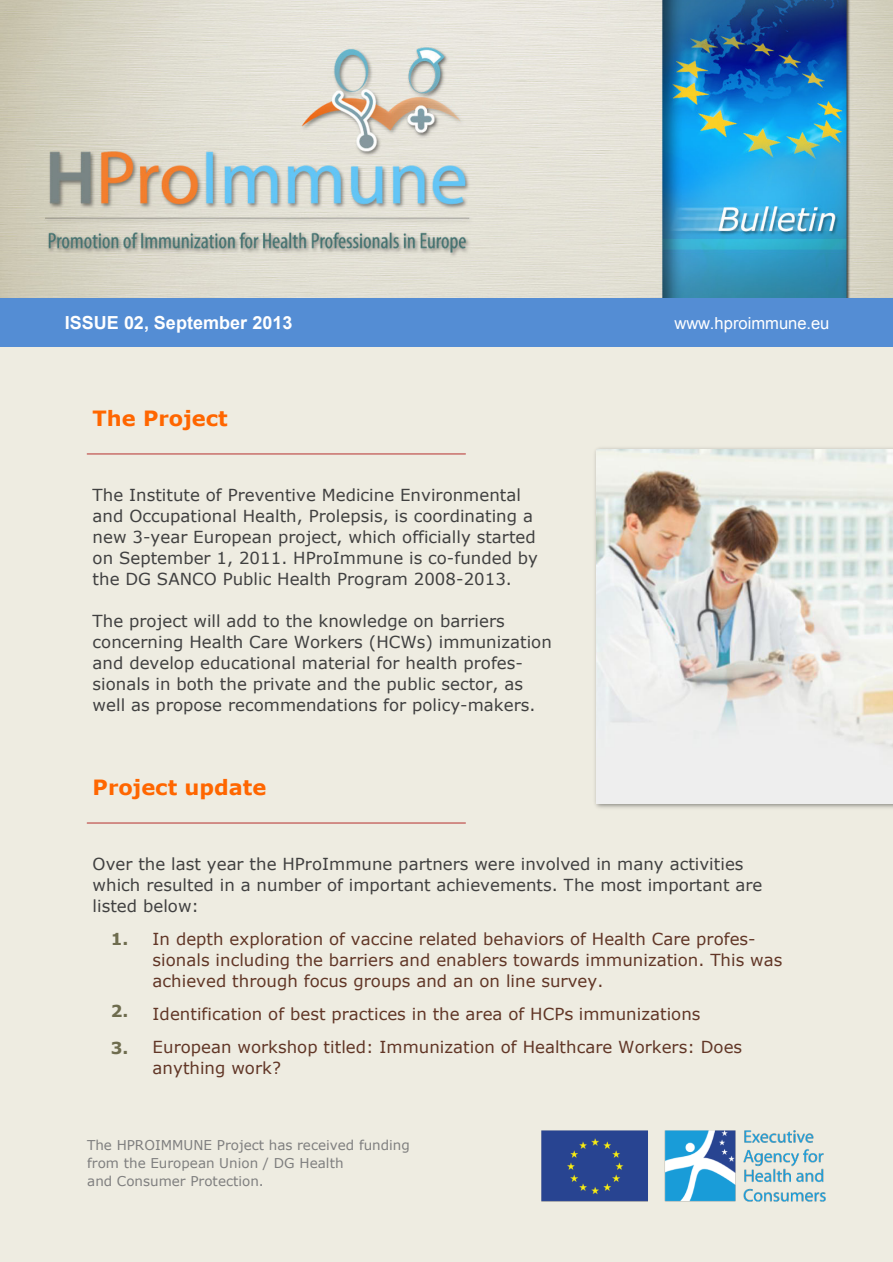
<style>
.page{position:relative;width:893px;height:1262px;background:#fff}
.page>*{position:absolute;margin:0;border:0;box-sizing:border-box;transform-origin:0 0}
.t1{font:700 21px "Verdana";color:#f60}
.t2{font:700 18px "Arial";color:#fff}
.t3{font:16.5px/21px "Verdana";color:#404040}
.t4{font:16.5px/21px "Verdana";color:#613626}
.t5{font:16.5px "Arial";color:#fff}
.t6{font:700 16.5px "Verdana";color:#6e6c4e}
.t7{font:13.5px/18px "Verdana";color:#7f7f7f}
</style>
<div class="page">
<div style="left:0;top:0;width:892px;height:1261px;background:#eeece1"></div>
<div style="left:0;top:297px;width:892px;height:50px;background:#548dd4"></div>
<img style="left:0;top:0;width:892px;height:298px">
<img style="left:541px;top:1130px;width:285px;height:72px">
<hr style="left:87px;top:453px;width:378px;height:1px;background:#bc4542">
<hr style="left:87px;top:822px;width:378px;height:1px;background:#bc4542">
<img style="left:595px;top:448px;width:297px;height:360px">
<img style="left:596px;top:450px;width:296px;height:353px">
<p class="t2" style="left:65px;top:310px;width:229px">ISSUE 02, September 2013</p>
<p class="t5" style="left:674px;top:312px;width:156px">www.hproimmune.eu</p>
<p class="t1" style="left:93px;top:403px;width:136px">The Project</p>
<p class="t3" style="left:93px;top:484px;width:447px">The Institute of Preventive Medicine Environmental and Occupational Health, Prolepsis, is coordinating a new 3-year European project, which officially started on September 1, 2011. HProImmune is co-funded by the DG SANCO Public Health Program 2008-2013.</p>
<p class="t3" style="left:93px;top:610px;width:460px">The project will add to the knowledge on barriers concerning Health Care Workers (HCWs) immunization and develop educational material for health profes&shy;sionals in both the private and the public sector, as well as propose recommendations for policy-makers.</p>
<p class="t1" style="left:93px;top:772px;width:175px">Project update</p>
<p class="t3" style="left:93px;top:853px;width:671px">Over the last year the HProImmune partners were involved in many activities which resulted in a number of important achievements. The most important are listed below:</p>
<p class="t4" style="left:153px;top:928px;width:631px">In depth exploration of vaccine related behaviors of Health Care profes&shy;sionals including the barriers and enablers towards immunization. This was achieved through focus groups and an on line survey.</p>
<p class="t4" style="left:153px;top:997px;width:591px;line-height:33px">Identification of best practices in the area of HCPs immunizations<br>European workshop titled: Immunization of Healthcare Workers: Does</p>
<p class="t4" style="left:153px;top:1057px;width:130px">anything work?</p>
<p class="t6" style="left:111px;top:927px;width:19px">1.</p>
<p class="t6" style="left:111px;top:999px;width:19px">2.</p>
<p class="t6" style="left:111px;top:1036px;width:19px">3.</p>
<p class="t7" style="left:87px;top:1135px;width:324px">The HPROIMMUNE Project has received funding from the European Union / DG Health<br>and Consumer Protection.</p>
</div>
